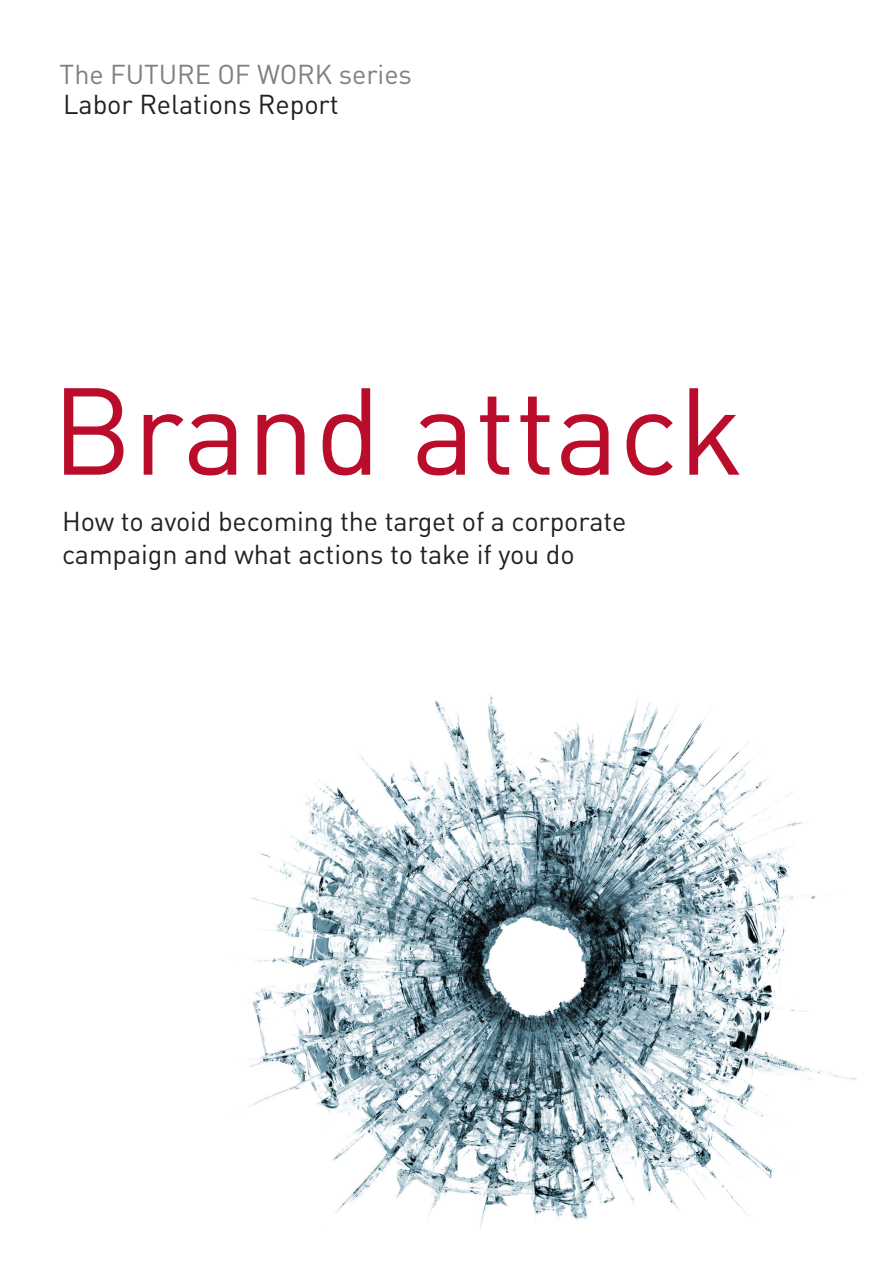
<style>
.page{position:relative;width:893px;height:1263px;background:#fff}
.page>*{position:absolute;margin:0;border:0;box-sizing:border-box;transform-origin:0 0}
.Cover_Heading{font:121.5px "DINOT";color:#ba0d2b}
.quote_18{font:27px/33px "DINOT";letter-spacing:-.005em;color:#231f20}
.Identifier{font:27px "DINOT";letter-spacing:-.005em;color:#808083}
.Identifier-2{font:27px "DINOT";letter-spacing:-.005em;color:#231f20}
</style>
<div class="page">
<img style="left:246px;top:695px;width:611px;height:534px">
<p class="Identifier" style="left:60px;top:56px;width:354px">The FUTURE OF WORK series</p>
<p class="Identifier-2" style="left:63px;top:86px;width:277px">Labor Relations Report</p>
<p class="Cover_Heading" style="left:52px;top:348px;width:693px">Brand attack</p>
<p class="quote_18" style="left:62px;top:504px;width:566px">How to avoid becoming the target of a corporate campaign and what actions to take if you do</p>
</div>
